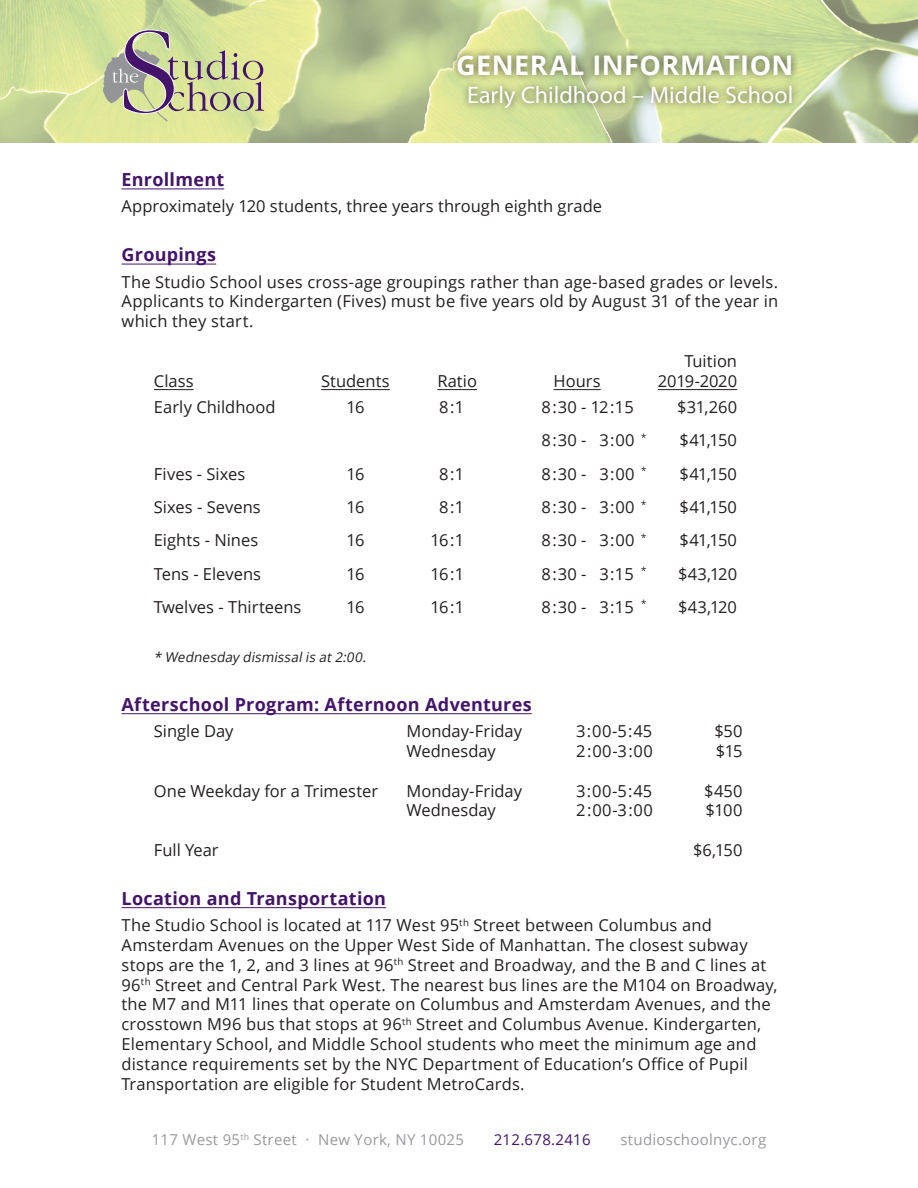
<style>
.page{position:relative;width:918px;height:1188px;background:#fff}
.page>*{position:absolute;margin:0;border:0;box-sizing:border-box;transform-origin:0 0}
.t1{font:700 27px "Open Sans";letter-spacing:.015em;color:#fff}
.t2{font:24px "Myriad Pro";color:#fff}
.Heading{font:700 18px "Open Sans";letter-spacing:.015em;color:#44146b}
.Column_Heading{font:16.5px/19.8px "Open Sans";letter-spacing:.01em;color:#231f20}
.Column_Heading-2{font:16.5px "Open Sans";letter-spacing:-.01em;color:#231f20}
.t3{font:15px "Open Sans";letter-spacing:.02em;color:#99999e}
.t4{font:15px "Open Sans";letter-spacing:.02em;color:#44146b}
.t5{font:italic 13.5px "Open Sans";color:#231f20}
</style>
<div class="page">
<img style="left:0;top:0;width:918px;height:143px">
<div style="left:449px;top:47px;width:351px;height:69px;background:#231f20;opacity:.75"></div>
<hr style="left:122px;top:188px;width:102px;height:1px;background:#44146b">
<hr style="left:122px;top:264px;width:94px;height:1px;background:#44146b">
<hr style="left:154px;top:389px;width:40px;height:1px;background:#231f20">
<hr style="left:321px;top:389px;width:69px;height:1px;background:#231f20">
<hr style="left:437px;top:389px;width:40px;height:1px;background:#231f20">
<hr style="left:554px;top:389px;width:47px;height:1px;background:#231f20">
<hr style="left:658px;top:389px;width:79px;height:1px;background:#231f20">
<hr style="left:122px;top:713px;width:410px;height:1px;background:#44146b">
<hr style="left:122px;top:907px;width:264px;height:1px;background:#44146b">
<svg style="left:103px;top:29px;width:161px;height:99px;background:#bfc195"></svg>
<p class="t1" style="left:456px;top:46px;width:339px">GENERAL INFORMATION</p>
<p class="t2" style="left:467px;top:81px;width:328px">Early Childhood – Middle School</p>
<p class="Heading" style="left:122px;top:167px;width:104px">Enrollment</p>
<p class="Column_Heading" style="left:122px;top:196px;width:482px">Approximately 120 students, three years through eighth grade</p>
<p class="Heading" style="left:122px;top:242px;width:96px">Groupings</p>
<p class="Column_Heading" style="left:122px;top:271px;width:658px">The Studio School uses cross-age groupings rather than age-based grades or levels.</p>
<p class="Column_Heading" style="left:122px;top:291px;width:658px">Applicants to Kindergarten (Fives) must be five years old by August 31 of the year in which they start.</p>
<p class="Column_Heading" style="left:684px;top:351px;width:54px">Tuition</p>
<p class="Column_Heading" style="left:154px;top:370px;width:41px">Class</p>
<p class="Column_Heading" style="left:321px;top:370px;width:70px">Students</p>
<p class="Column_Heading" style="left:437px;top:370px;width:41px">Ratio</p>
<p class="Column_Heading" style="left:554px;top:370px;width:49px">Hours</p>
<p class="Column_Heading-2" style="left:658px;top:369px;width:81px">2019-2020</p>
<p class="Column_Heading" style="left:154px;top:397px;width:123px">Early Childhood</p>
<p class="Column_Heading" style="left:347px;top:397px;width:19px">16</p>
<p class="Column_Heading" style="left:439px;top:397px;width:27px">8:1</p>
<p class="Column_Heading" style="left:542px;top:397px;width:94px">8:30 - 12:15</p>
<p class="Column_Heading" style="left:677px;top:397px;width:61px">$31,260</p>
<p class="Column_Heading" style="left:541px;top:430px;width:107px">8:30 - 3:00 <sup>*</sup></p>
<p class="Column_Heading" style="left:680px;top:430px;width:59px">$41,150</p>
<p class="Column_Heading" style="left:154px;top:463px;width:93px">Fives - Sixes</p>
<p class="Column_Heading" style="left:347px;top:463px;width:19px">16</p>
<p class="Column_Heading" style="left:439px;top:463px;width:27px">8:1</p>
<p class="Column_Heading" style="left:542px;top:463px;width:107px">8:30 - 3:00 <sup>*</sup></p>
<p class="Column_Heading" style="left:680px;top:463px;width:59px">$41,150</p>
<p class="Column_Heading" style="left:154px;top:497px;width:108px">Sixes - Sevens</p>
<p class="Column_Heading" style="left:347px;top:497px;width:19px">16</p>
<p class="Column_Heading" style="left:439px;top:497px;width:27px">8:1</p>
<p class="Column_Heading" style="left:542px;top:497px;width:107px">8:30 - 3:00 <sup>*</sup></p>
<p class="Column_Heading" style="left:680px;top:497px;width:59px">$41,150</p>
<p class="Column_Heading" style="left:154px;top:530px;width:106px">Eights - Nines</p>
<p class="Column_Heading" style="left:347px;top:530px;width:19px">16</p>
<p class="Column_Heading" style="left:431px;top:530px;width:35px">16:1</p>
<p class="Column_Heading" style="left:542px;top:530px;width:107px">8:30 - 3:00 <sup>*</sup></p>
<p class="Column_Heading" style="left:680px;top:530px;width:59px">$41,150</p>
<p class="Column_Heading" style="left:154px;top:563px;width:109px">Tens - Elevens</p>
<p class="Column_Heading" style="left:347px;top:563px;width:19px">16</p>
<p class="Column_Heading" style="left:431px;top:563px;width:35px">16:1</p>
<p class="Column_Heading" style="left:542px;top:563px;width:107px">8:30 - 3:15 <sup>*</sup></p>
<p class="Column_Heading" style="left:678px;top:563px;width:60px">$43,120</p>
<p class="Column_Heading" style="left:154px;top:597px;width:149px">Twelves - Thirteens</p>
<p class="Column_Heading" style="left:347px;top:597px;width:19px">16</p>
<p class="Column_Heading" style="left:431px;top:597px;width:35px">16:1</p>
<p class="Column_Heading" style="left:542px;top:597px;width:107px">8:30 - 3:15 <sup>*</sup></p>
<p class="Column_Heading" style="left:678px;top:597px;width:60px">$43,120</p>
<p class="t5" style="left:154px;top:648px;width:217px">* Wednesday dismissalis at2:00.</p>
<p class="Heading" style="left:122px;top:691px;width:412px">Afterschool Program: Afternoon Adventures</p>
<p class="Column_Heading" style="left:154px;top:721px;width:81px">Single Day</p>
<p class="Column_Heading" style="left:407px;top:721px;width:117px">Monday-Friday</p>
<p class="Column_Heading" style="left:576px;top:721px;width:78px">3:00-5:45</p>
<p class="Column_Heading" style="left:714px;top:721px;width:30px">$50</p>
<p class="Column_Heading" style="left:407px;top:741px;width:91px">Wednesday</p>
<p class="Column_Heading" style="left:576px;top:741px;width:78px">2:00-3:00</p>
<p class="Column_Heading" style="left:716px;top:741px;width:28px">$15</p>
<p class="Column_Heading" style="left:154px;top:780px;width:226px">One Weekday for a Trimester</p>
<p class="Column_Heading" style="left:407px;top:780px;width:117px">Monday-Friday</p>
<p class="Column_Heading" style="left:576px;top:780px;width:78px">3:00-5:45</p>
<p class="Column_Heading" style="left:704px;top:780px;width:40px">$450</p>
<p class="Column_Heading" style="left:407px;top:800px;width:91px">Wednesday</p>
<p class="Column_Heading" style="left:576px;top:800px;width:78px">2:00-3:00</p>
<p class="Column_Heading" style="left:706px;top:800px;width:38px">$100</p>
<p class="Column_Heading" style="left:154px;top:840px;width:66px">Full Year</p>
<p class="Column_Heading" style="left:693px;top:840px;width:51px">$6,150</p>
<p class="Heading" style="left:122px;top:885px;width:266px">Location and Transportation</p>
<p class="Column_Heading" style="left:122px;top:915px;width:658px">The Studio School is located at 117 West 95<sup>th</sup> Street between Columbus and Amsterdam Avenues on the Upper West Side of Manhattan. The closest subway stops are the 1, 2, and 3 lines at 96<sup>th</sup> Street and Broadway, and the B and C lines at 96<sup>th</sup> Street and Central Park West. The nearest bus lines are the M104 on Broadway, the M7 and M11 lines that operate on Columbus and Amsterdam Avenues, and the crosstown M96 bus that stops at 96<sup>th</sup> Street and Columbus Avenue. Kindergarten, Elementary School, and Middle School students who meet the minimum age and distance requirements set by the NYC Department of Education’s Office of Pupil Transportation are eligible for Student MetroCards.</p>
<p class="t3" style="left:152px;top:1130px;width:314px">117 West 95<sup>th</sup> Street · New York, NY 10025</p>
<p class="t4" style="left:494px;top:1130px;width:99px">212.678.2416</p>
<p class="t3" style="left:620px;top:1130px;width:147px">studioschoolnyc.org</p>
</div>
